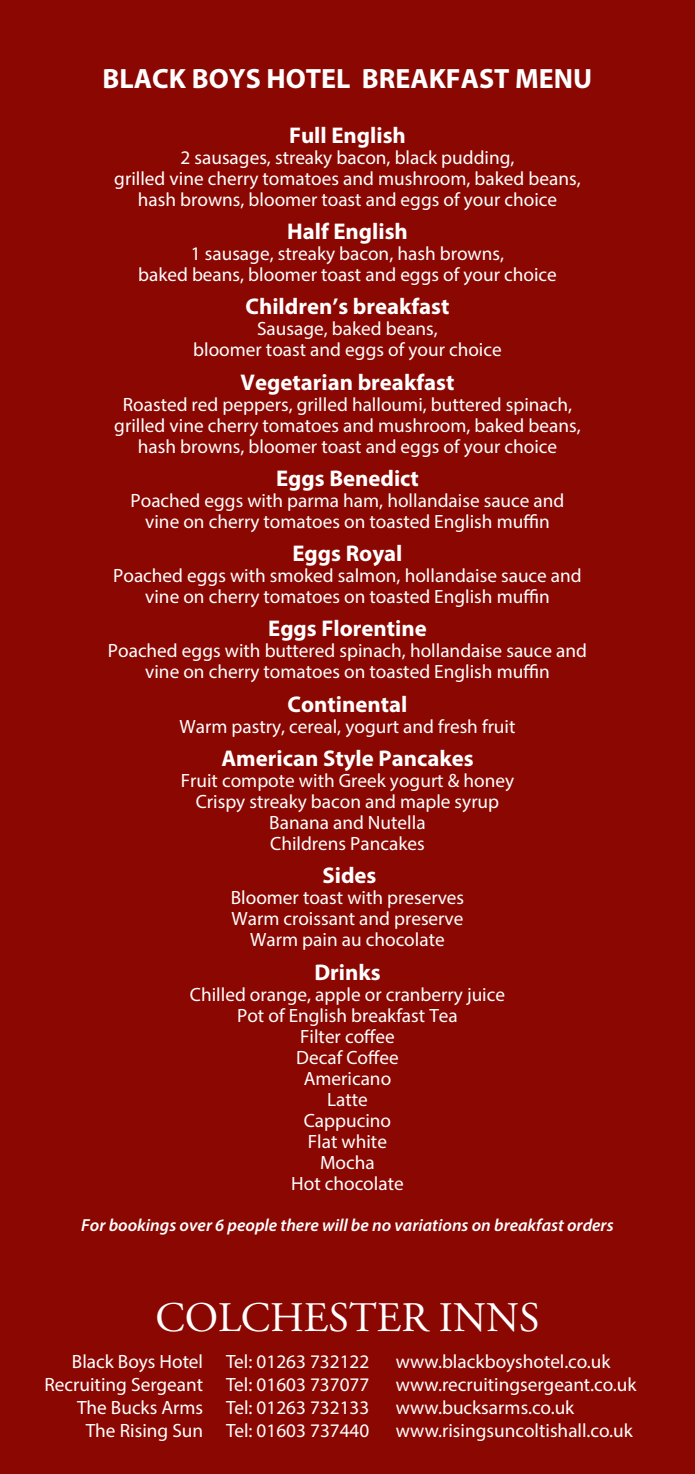
<style>
.page{position:relative;width:695px;height:1474px;background:#fff}
.page>*{position:absolute;margin:0;border:0;box-sizing:border-box;transform-origin:0 0}
.t1{font:42px "Adobe Garamond Pro";color:#fff}
.t2{font:700 28px "Myriad Pro";color:#fff}
.t3{font:700 22.75px "Myriad Pro";color:#fff}
.t4{font:19.25px/21px "Myriad Pro";color:#fff;text-align:center}
.t5{font:italic 600 17.5px "Myriad Pro";color:#fff}
</style>
<div class="page">
<div style="left:0;top:0;width:694px;height:1473px;background:#8b0702"></div>
<h2 class="t2" style="left:103px;top:61px;width:491px">BLACK BOYS HOTEL BREAKFAST MENU</h2>
<p class="t3" style="left:289px;top:120px;width:118px">Full English</p>
<p class="t4" style="left:114px;top:146px;width:468px">2 sausages, streaky bacon, black pudding,<br>grilled vine cherry tomatoes and mushroom, baked beans, hash browns, bloomer toast and eggs of your choice</p>
<p class="t3" style="left:287px;top:216px;width:122px">Half English</p>
<p class="t4" style="left:138px;top:243px;width:420px">1 sausage, streaky bacon, hash browns,<br>baked beans, bloomer toast and eggs of your choice</p>
<p class="t3" style="left:245px;top:292px;width:205px">Children’s breakfast</p>
<p class="t4" style="left:193px;top:318px;width:310px">Sausage, baked beans,<br>bloomer toast and eggs of your choice</p>
<p class="t3" style="left:240px;top:367px;width:215px">Vegetarian breakfast</p>
<p class="t4" style="left:114px;top:393px;width:468px">Roasted red peppers, grilled halloumi, buttered spinach, grilled vine cherry tomatoes and mushroom, baked beans, hash browns, bloomer toast and eggs of your choice</p>
<p class="t3" style="left:276px;top:463px;width:144px">Eggs Benedict</p>
<p class="t4" style="left:130px;top:489px;width:435px">Poached eggs with parma ham, hollandaise sauce and vine on cherry tomatoes on toasted English muffin</p>
<p class="t3" style="left:292px;top:538px;width:112px">Eggs Royal</p>
<p class="t4" style="left:113px;top:565px;width:470px">Poached eggs with smoked salmon, hollandaise sauce and vine on cherry tomatoes on toasted English muffin</p>
<p class="t3" style="left:268px;top:614px;width:160px">Eggs Florentine</p>
<p class="t4" style="left:108px;top:640px;width:480px">Poached eggs with buttered spinach, hollandaise sauce and vine on cherry tomatoes on toasted English muffin</p>
<p class="t3" style="left:287px;top:689px;width:121px">Continental</p>
<p class="t4" style="left:179px;top:715px;width:337px">Warm pastry, cereal, yogurt and fresh fruit</p>
<p class="t3" style="left:221px;top:743px;width:254px">American Style Pancakes</p>
<p class="t4" style="left:181px;top:769px;width:335px">Fruit compote with Greek yogurt &amp; honey<br>Crispy streaky bacon and maple syrup<br>Banana and Nutella<br>Childrens Pancakes</p>
<p class="t3" style="left:322px;top:860px;width:55px">Sides</p>
<p class="t4" style="left:231px;top:887px;width:235px">Bloomer toast with preserves<br>Warm croissant and preserve<br>Warm pain au chocolate</p>
<p class="t3" style="left:314px;top:957px;width:68px">Drinks</p>
<p class="t4" style="left:190px;top:983px;width:316px">Chilled orange, apple or cranberry juice<br>Pot of English breakfast Tea<br>Filter coffee<br>Decaf Coffee<br>Americano<br>Latte<br>Cappucino<br>Flat white<br>Mocha<br>Hot chocolate</p>
<p class="t5" style="left:81px;top:1213px;width:533px">For bookings over 6 people there will be no variations on breakfast orders</p>
<h1 class="t1" style="left:155px;top:1292px;width:385px">COLCHESTER INNS</h1>
<p class="t4" style="left:72px;top:1350px;width:299px">Black Boys Hotel Tel: 01263 732122</p>
<p class="t4" style="left:396px;top:1350px;width:216px">www.blackboyshotel.co.uk</p>
<p class="t4" style="left:44px;top:1373px;width:326px">Recruiting Sergeant Tel: 01603 737077</p>
<p class="t4" style="left:396px;top:1373px;width:242px">www.recruitingsergeant.co.uk</p>
<p class="t4" style="left:77px;top:1396px;width:294px">The Bucks Arms Tel: 01263 732133</p>
<p class="t4" style="left:396px;top:1396px;width:180px">www.bucksarms.co.uk</p>
<p class="t4" style="left:86px;top:1419px;width:285px">The Rising Sun Tel: 01603 737440</p>
<p class="t4" style="left:396px;top:1419px;width:238px">www.risingsuncoltishall.co.uk</p>
</div>
